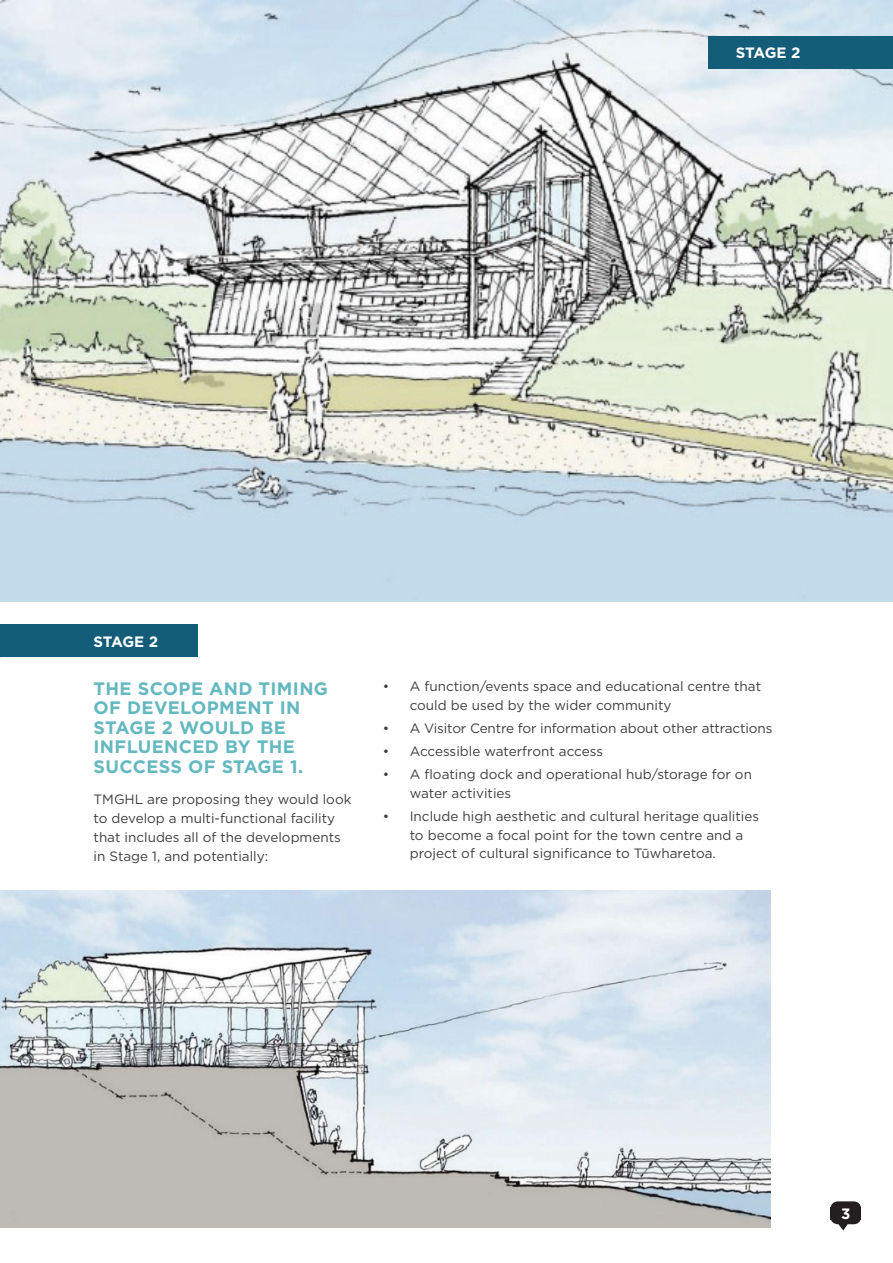
<style>
.page{position:relative;width:893px;height:1263px;background:#fff}
.page>*{position:absolute;margin:0;border:0;box-sizing:border-box;transform-origin:0 0}
.t1{font:700 18px/19.5px "Gotham";letter-spacing:.02em;color:#64b8c0}
.t2{font:700 15px "Gotham";letter-spacing:-.03em;color:#fff}
.t3{font:13.5px/18.8px "Gotham";color:#3e3e3f}
</style>
<div class="page">
<img style="left:0;top:0;width:893px;height:602px">
<div style="left:708px;top:36px;width:185px;height:33px;background:#145d78"></div>
<div style="left:0;top:625px;width:198px;height:32px;background:#145d78"></div>
<img style="left:0;top:890px;width:771px;height:337px">
<svg style="left:831px;top:1201px;width:30px;height:29px"></svg>
<div style="left:831px;top:1207px;width:30px;height:12px;background:#231f20"></div>
<p class="t2" style="left:736px;top:43px;width:66px">STAGE 2</p>
<p class="t2" style="left:94px;top:632px;width:66px">STAGE 2</p>
<h1 class="t1" style="left:94px;top:679px;width:236px">THE SCOPE AND TIMING<br>OF DEVELOPMENT IN<br>STAGE 2 WOULD BE<br>INFLUENCED BY THE<br>SUCCESS OF STAGE 1.</h1>
<p class="t3" style="left:94px;top:790px;width:259px">TMGHL are proposing they would look to develop a multi-functional facility that includes all of the developments in Stage 1, and potentially:</p>
<p class="t3" style="left:410px;top:677px;width:353px;text-indent:-27px">• A function/events space and educational centre that could be used by the wider community</p>
<p class="t3" style="left:383px;top:719px;width:391px">• A Visitor Centre for information about other attractions</p>
<p class="t3" style="left:383px;top:742px;width:222px">• Accessible waterfront access</p>
<p class="t3" style="left:410px;top:765px;width:344px;text-indent:-27px">• A floating dock and operational hub/storage for on water activities</p>
<p class="t3" style="left:410px;top:806px;width:351px;text-indent:-27px">• Include high aesthetic and cultural heritage qualities to become a focal point for the town centre and a project of cultural significance to Tūwharetoa.</p>
<p class="t2" style="left:841px;top:1204px;width:11px">3</p>
</div>
